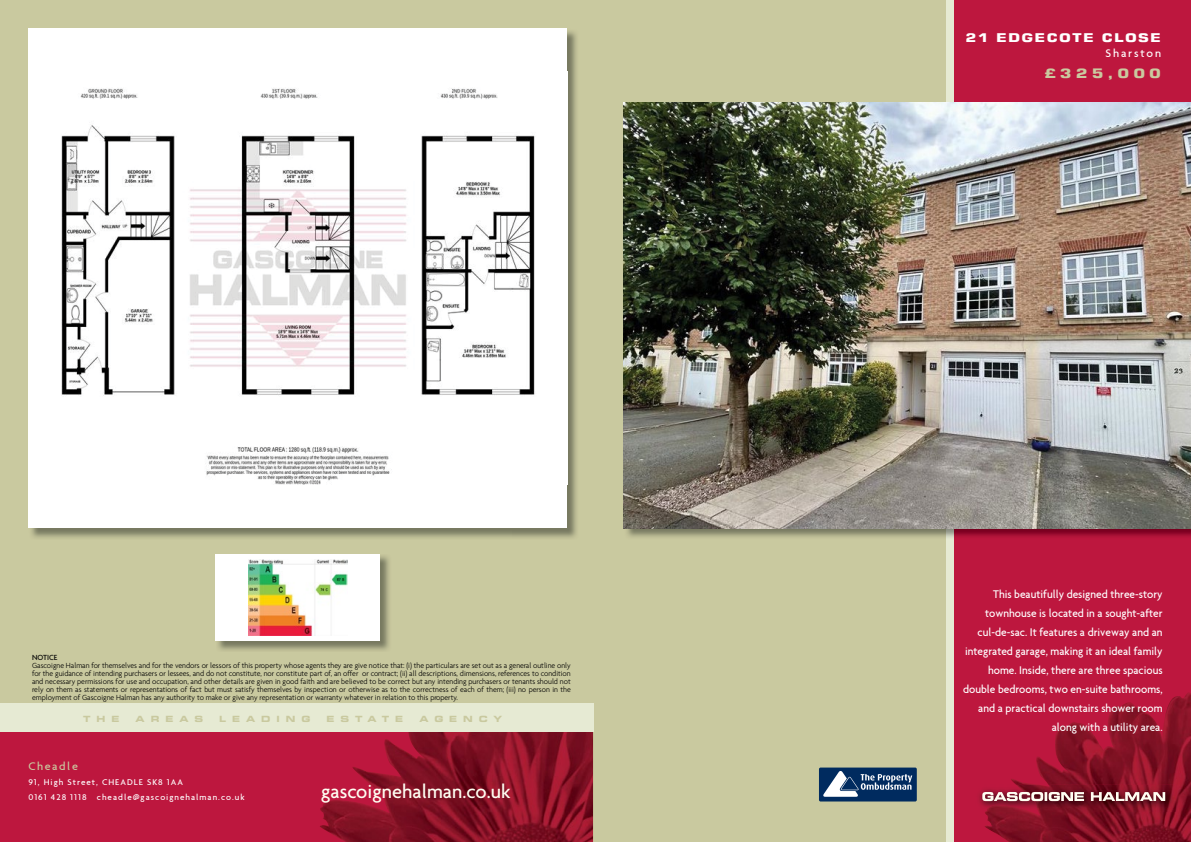
<style>
.page{position:relative;width:1191px;height:842px;background:#fff}
.page>*{position:absolute;margin:0;border:0;box-sizing:border-box;transform-origin:0 0}
.t1{font:500 20.3px "Agenda";color:#fffef2}
.t2{font:700 13px "Square 721 BT";letter-spacing:.24em;color:#cac99f;scale:1.3 1}
.t3{font:500 12px/19px "Agenda";color:#fff;text-align:right;scale:.94 1}
.t4{font:700 12px "Square 721 BT";letter-spacing:.085em;color:#fff;scale:1.3 1}
.t5{font:500 12px "Agenda";letter-spacing:.15em;color:#fff}
.t6{font:500 12px "Agenda";letter-spacing:.13em;color:#cac99f}
.t7{font:500 9px/15px "Agenda";letter-spacing:.11em;color:#fff}
.t8{font:700 expanded 8.5px "Square 721 BT";letter-spacing:.705em;color:#c9c99f}
.t9{font:300 8px/8px "Agenda";color:#000;text-align:justify}
.t10{font:500 8px "Agenda";color:#000}
</style>
<div class="page">
<div style="left:0;top:0;width:974px;height:842px;background:#c9c99f"></div>
<div style="left:950px;top:0;width:241px;height:842px;background:#bd173e"></div>
<div style="left:946px;top:0;width:7px;height:842px;background:#e6ead3"></div>
<img style="left:985px;top:692px;width:206px;height:150px">
<img style="left:979px;top:790px;width:6px;height:17px">
<img style="left:985px;top:785px;width:191px;height:27px">
<svg style="left:982px;top:792px;width:102px;height:9px"></svg>
<svg style="left:1090px;top:792px;width:75px;height:9px"></svg>
<div style="left:819px;top:767px;width:97px;height:34px;background:#002b5f;border-radius:2px"></div>
<svg style="left:823px;top:771px;width:89px;height:26px"></svg>
<div style="left:0;top:723px;width:585px;height:119px;background:#bd173e"></div>
<img style="left:320px;top:732px;width:273px;height:110px">
<div style="left:0;top:704px;width:593px;height:28px;background:#e6ead3"></div>
<img style="left:624px;top:528px;width:567px;height:11px">
<img style="left:624px;top:102px;width:567px;height:426px">
<img style="left:31px;top:31px;width:546px;height:507px">
<div style="left:28px;top:28px;width:539px;height:500px;background:#fff"></div>
<img style="left:61px;top:88px;width:474px;height:397px">
<img style="left:216px;top:556px;width:174px;height:95px">
<div style="left:216px;top:554px;width:164px;height:86px;background:#fff"></div>
<img style="left:248px;top:560px;width:99px;height:75px">
<p class="t10" style="left:32px;top:652px;width:27px">NOTICE</p>
<p class="t9" style="left:32px;top:661px;width:540px">Gascoigne Halman for themselves and for the vendors or lessors of this property whose agents they are give notice that: (i) the particulars are set out as a general outline only for the guidance of intending purchasers or lessees, and do not constitute, nor constitute part of, an offer or contract; (ii) all descriptions, dimensions, references to condition and necessary permissions for use and occupation, and other details are given in good faith and are believed to be correct but any intending purchasers or tenants should not rely on them as statements or representations of fact but must satisfy themselves by inspection or otherwise as to the correctness of each of them; (iii) no person in the employment of Gascoigne Halman has any authority to make or give any representation or warranty whatever in relation to this property.</p>
<p class="t8" style="left:83px;top:714px;width:38px">THE</p>
<p class="t8" style="left:136px;top:714px;width:69px">AREAS</p>
<p class="t8" style="left:219px;top:714px;width:93px">LEADING</p>
<p class="t8" style="left:326px;top:714px;width:78px">ESTATE</p>
<p class="t8" style="left:419px;top:714px;width:84px">AGENCY</p>
<h3 class="t6" style="left:28px;top:758px;width:51px">Cheadle</h3>
<p class="t7" style="left:28px;top:774px;width:218px">91, High Street, CHEADLE SK8 1AA<br>0161 428 1118 cheadle@gascoignehalman.co.uk</p>
<h1 class="t1" style="left:321px;top:779px;width:191px">gascoignehalman.co.uk</h1>
<h3 class="t4" style="left:965px;top:30px;width:152px">21 EDGECOTE CLOSE</h3>
<h3 class="t5" style="left:1105px;top:45px;width:57px">Sharston</h3>
<h2 class="t2" style="left:1044px;top:65px;width:91px">£325,000</h2>
<p class="t3" style="left:963px;top:584px;width:214px">This beautifully designed three-story townhouse is located in a sought-after cul-de-sac. It features a driveway and an integrated garage, making it an ideal family home. Inside, there are three spacious double bedrooms, two en-suite bathrooms, and a practical downstairs shower room along with a utility area.</p>
</div>
